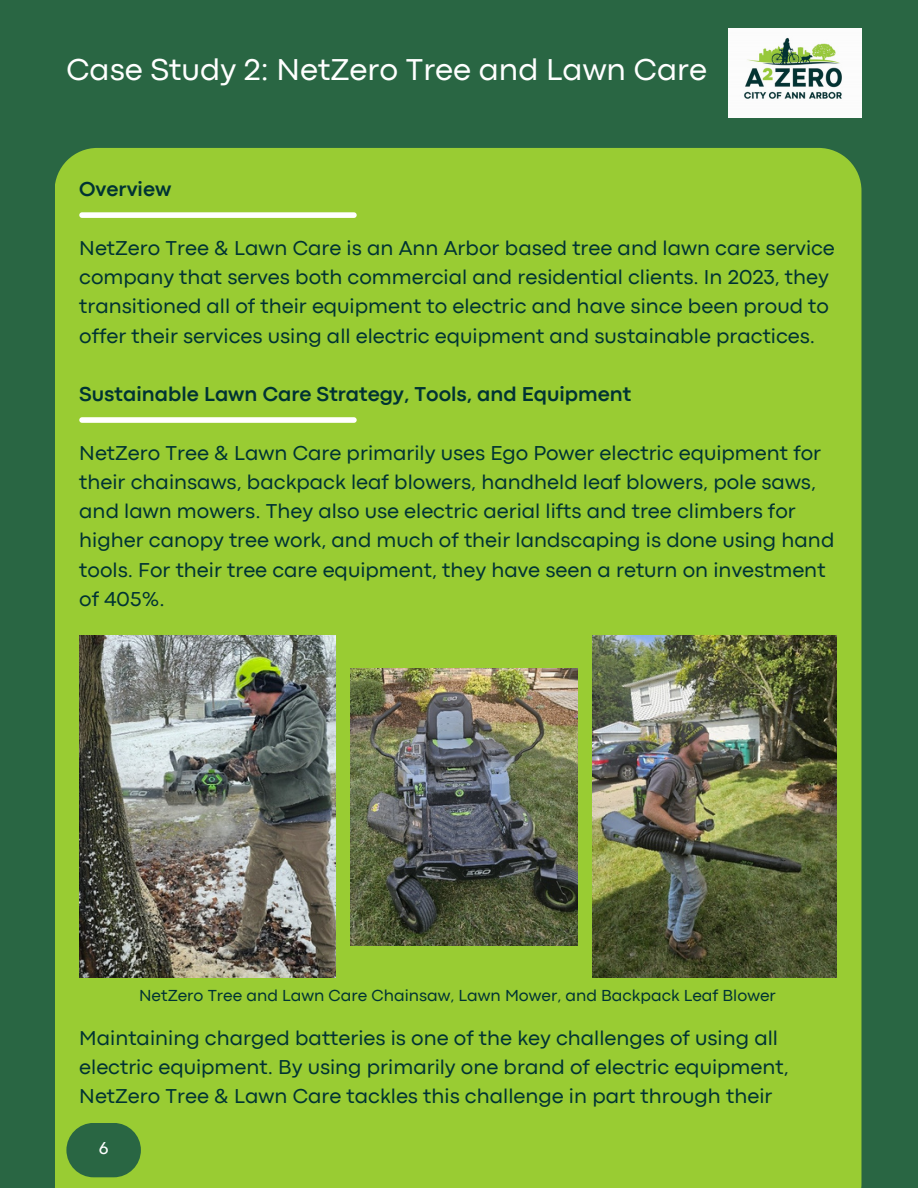
<style>
.page{position:relative;width:918px;height:1188px;background:#296643}
.page>*{position:absolute;margin:0;border:0;box-sizing:border-box;transform-origin:0 0}
.t1{font:31.5px "Codec Pro";color:#fff}
.t2{font:21px/29.2px "Codec Pro";color:#033}
.t3{font:700 21px "Codec Pro";color:#033}
.t4{font:18px "Codec Pro";color:#fff}
.t5{font:16.65px "Codec Pro";color:#033}
</style>
<div class="page">
<div style="left:55px;top:148px;width:806px;height:1040px;background:#9c3"></div>
<img style="left:729px;top:29px;width:133px;height:89px">
<div style="left:66px;top:1123px;width:75px;height:54px;background:#296643;border-radius:27px"></div>
<img style="left:79px;top:636px;width:257px;height:342px">
<img style="left:350px;top:669px;width:227px;height:276px">
<img style="left:592px;top:636px;width:245px;height:342px">
<svg style="left:79px;top:212px;width:278px;height:6px;background:#f7fbf0"></svg>
<svg style="left:79px;top:417px;width:278px;height:6px;background:#f7fbf0"></svg>
<h1 class="t1" style="left:66px;top:59px;width:642px">Case Study 2: NetZero Tree and Lawn Care</h1>
<h3 class="t3" style="left:79px;top:182px;width:94px">Overview</h3>
<h2 class="t2" style="left:79px;top:235px;width:757px">NetZero Tree &amp; Lawn Care is an Ann Arbor based tree and lawn care service company that serves both commercial and residential clients. In 2023, they transitioned all of their equipment to electric and have since been proud to offer their services using all electric equipment and sustainable practices.</h2>
<h3 class="t3" style="left:79px;top:387px;width:554px">Sustainable Lawn Care Strategy, Tools, and Equipment</h3>
<h3 class="t2" style="left:79px;top:440px;width:757px">NetZero Tree &amp; Lawn Care primarily uses Ego Power electric equipment for their chainsaws, backpack leaf blowers, handheld leaf blowers, pole saws, and lawn mowers. They also use electric aerial lifts and tree climbers for higher canopy tree work, and much of their landscaping is done using hand tools. For their tree care equipment, they have seen a return on investment of 405%.</h3>
<p class="t5" style="left:139px;top:990px;width:638px">NetZero Tree and Lawn Care Chainsaw, Lawn Mower, and Backpack Leaf Blower</p>
<p class="t2" style="left:79px;top:1025px;width:711px">Maintaining charged batteries is one of the key challenges of using all electric equipment. By using primarily one brand of electric equipment,<br>NetZero Tree &amp; Lawn Care tackles this challenge in part through their</p>
<h2 class="t4" style="left:99px;top:1142px;width:11px">6</h2>
</div>
